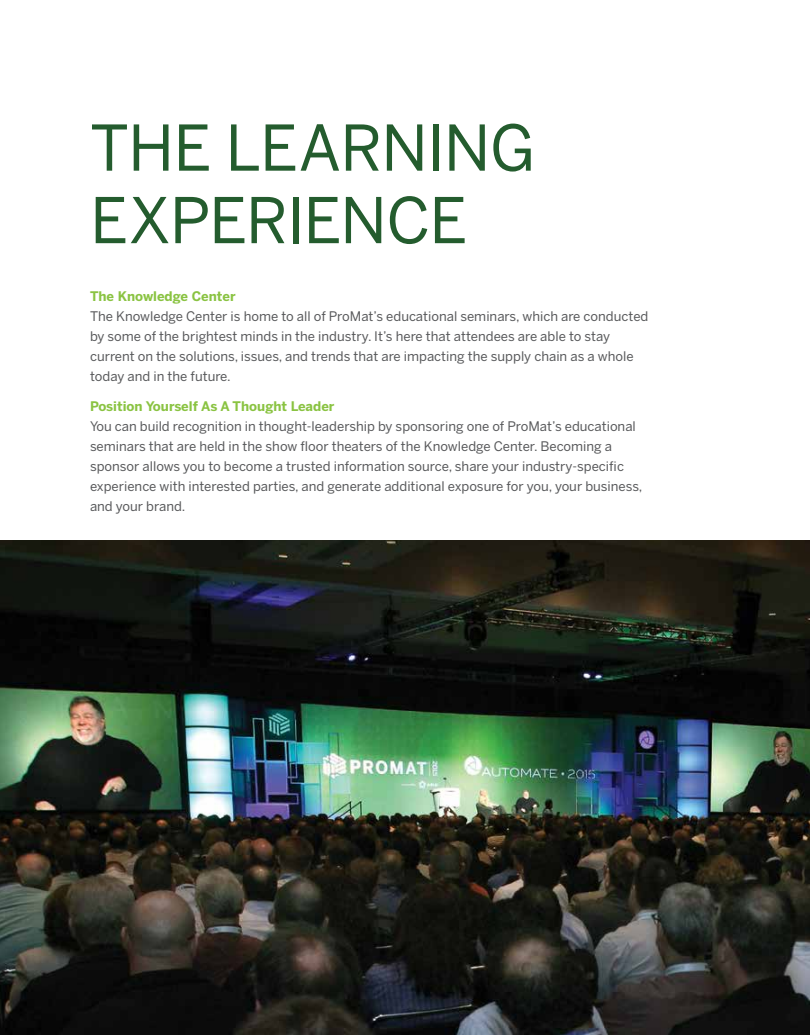
<style>
.page{position:relative;width:810px;height:1035px;background:#fff}
.page>*{position:absolute;margin:0;border:0;box-sizing:border-box;transform-origin:0 0}
.t1{font:62.5px/72.5px "Benton Sans";letter-spacing:-.015em;color:#245c2e}
.t2{font:13.12px/20px "Benton Sans";color:#58595b}
.t3{font:700 13.12px "Benton Sans";color:#8ac342}
</style>
<div class="page">
<img style="left:0;top:540px;width:810px;height:495px">
<h1 class="t1" style="left:90px;top:111px;width:447px">THE LEARNING<br>EXPERIENCE</h1>
<p class="t3" style="left:90px;top:288px;width:147px">The Knowledge Center</p>
<p class="t2" style="left:90px;top:306px;width:560px">The Knowledge Center is home to all of ProMat’s educational seminars, which are conducted by some of the brightest minds in the industry. It’s here that attendees are able to stay current on the solutions, issues, and trends that are impacting the supply chain as a whole today and in the future.</p>
<p class="t3" style="left:90px;top:398px;width:246px">Position Yourself As A Thought Leader</p>
<p class="t2" style="left:90px;top:416px;width:554px">You can build recognition in thought-leadership by sponsoring one of ProMat’s educational seminars that are held in the show floor theaters of the Knowledge Center. Becoming a sponsor allows you to become a trusted information source, share your industry-specific experience with interested parties, and generate additional exposure for you, your business, and your brand.</p>
</div>
